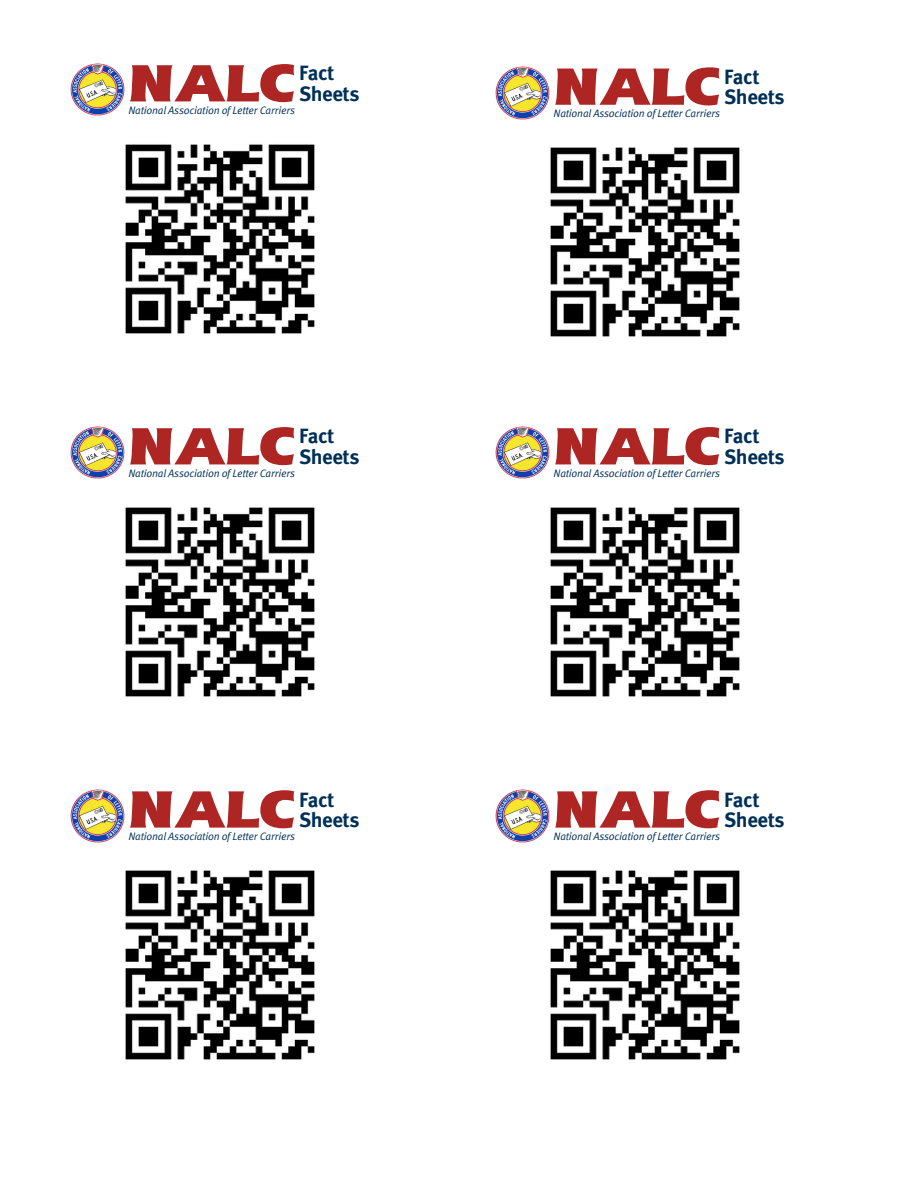
<style>
.page{position:relative;width:918px;height:1188px;background:#fff}
.page>*{position:absolute;margin:0;border:0;box-sizing:border-box;transform-origin:0 0}
.t1{font:50.55px "Eras Ultra Normal";letter-spacing:-.035em;color:#ad2624}
.t2{font:700 20.55px "Meta Pro";letter-spacing:-.02em;color:#003057}
.t3{font:italic 10.8px "Meta Pro";letter-spacing:-.02em;color:#003057}
</style>
<div class="page">
<img style="left:125px;top:144px;width:190px;height:190px">
<img style="left:70px;top:63px;width:54px;height:53px">
<img style="left:550px;top:147px;width:190px;height:190px">
<img style="left:495px;top:66px;width:54px;height:53px">
<img style="left:125px;top:507px;width:190px;height:190px">
<img style="left:70px;top:426px;width:54px;height:53px">
<img style="left:125px;top:870px;width:190px;height:190px">
<img style="left:70px;top:789px;width:54px;height:53px">
<img style="left:550px;top:507px;width:190px;height:190px">
<img style="left:495px;top:426px;width:54px;height:53px">
<img style="left:550px;top:870px;width:190px;height:190px">
<img style="left:495px;top:789px;width:54px;height:53px">
<h1 class="t1" style="left:128px;top:64px;width:169px">NALC</h1>
<h2 class="t2" style="left:299px;top:65px;width:37px">Fact</h2>
<h2 class="t2" style="left:299px;top:85px;width:62px">Sheets</h2>
<p class="t3" style="left:128px;top:106px;width:168px">National Association of Letter Carriers</p>
<h1 class="t1" style="left:554px;top:67px;width:169px">NALC</h1>
<h2 class="t2" style="left:724px;top:68px;width:37px">Fact</h2>
<h2 class="t2" style="left:724px;top:89px;width:62px">Sheets</h2>
<p class="t3" style="left:554px;top:109px;width:168px">National Association of Letter Carriers</p>
<h1 class="t1" style="left:128px;top:427px;width:169px">NALC</h1>
<h2 class="t2" style="left:299px;top:428px;width:37px">Fact</h2>
<h2 class="t2" style="left:299px;top:448px;width:62px">Sheets</h2>
<h1 class="t1" style="left:554px;top:427px;width:169px">NALC</h1>
<h2 class="t2" style="left:724px;top:428px;width:37px">Fact</h2>
<h2 class="t2" style="left:724px;top:448px;width:62px">Sheets</h2>
<p class="t3" style="left:128px;top:469px;width:168px">National Association of Letter Carriers</p>
<p class="t3" style="left:554px;top:469px;width:168px">National Association of Letter Carriers</p>
<h1 class="t1" style="left:128px;top:790px;width:169px">NALC</h1>
<h2 class="t2" style="left:299px;top:791px;width:37px">Fact</h2>
<h2 class="t2" style="left:299px;top:812px;width:62px">Sheets</h2>
<h1 class="t1" style="left:554px;top:790px;width:169px">NALC</h1>
<h2 class="t2" style="left:724px;top:791px;width:37px">Fact</h2>
<h2 class="t2" style="left:724px;top:812px;width:62px">Sheets</h2>
<p class="t3" style="left:128px;top:832px;width:168px">National Association of Letter Carriers</p>
<p class="t3" style="left:554px;top:832px;width:168px">National Association of Letter Carriers</p>
</div>
